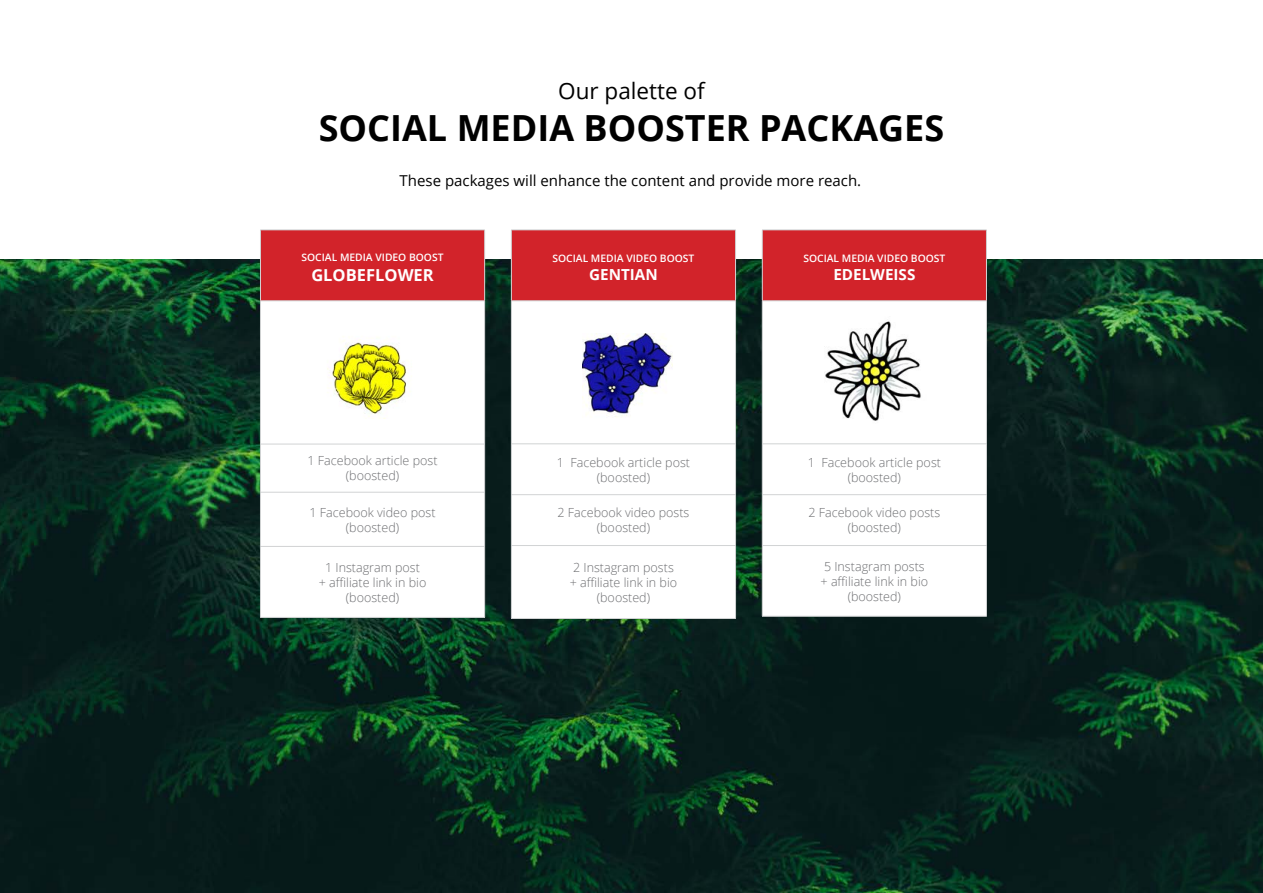
<style>
.page{position:relative;width:1263px;height:893px;background:#fff}
.page>*{position:absolute;margin:0;border:0;box-sizing:border-box;transform-origin:0 0}
.t1{font:700 36px "Open Sans";color:#000}
.t2{font:22.5px "Open Sans";color:#000}
.t3{font:700 16.5px "Open Sans";color:#fff}
.t4{font:700 15.3px "Open Sans";color:#fff}
.t5{font:15px "Open Sans";color:#000}
.t6{font:300 12.6px "Open Sans";color:#6d6e71}
.t7{font:600 10.35px "Open Sans";color:#fff}
</style>
<div class="page">
<img style="left:0;top:260px;width:1263px;height:633px">
<div style="left:260px;top:230px;width:225px;height:71px;background:#d2232a"></div>
<svg style="left:261px;top:302px;width:223px;height:315px"></svg>
<hr style="left:260px;top:230px;width:225px;height:1px;background:#d1d3d4">
<hr style="left:260px;top:230px;width:1px;height:71px;background:#d1d3d4">
<hr style="left:484px;top:230px;width:1px;height:71px;background:#d1d3d4">
<hr style="left:260px;top:301px;width:225px;height:1px;background:#d1d3d4">
<hr style="left:261px;top:444px;width:223px;height:1px;background:#d1d3d4">
<hr style="left:261px;top:492px;width:223px;height:1px;background:#d1d3d4">
<hr style="left:261px;top:546px;width:223px;height:1px;background:#d1d3d4">
<hr style="left:260px;top:617px;width:225px;height:1px;background:#d1d3d4">
<hr style="left:260px;top:301px;width:1px;height:143px;background:#d1d3d4">
<hr style="left:484px;top:301px;width:1px;height:143px;background:#d1d3d4">
<hr style="left:260px;top:444px;width:1px;height:48px;background:#d1d3d4">
<hr style="left:484px;top:444px;width:1px;height:48px;background:#d1d3d4">
<hr style="left:260px;top:492px;width:1px;height:54px;background:#d1d3d4">
<hr style="left:484px;top:492px;width:1px;height:54px;background:#d1d3d4">
<hr style="left:260px;top:546px;width:1px;height:71px;background:#d1d3d4">
<hr style="left:484px;top:546px;width:1px;height:71px;background:#d1d3d4">
<div style="left:511px;top:230px;width:224px;height:71px;background:#d2232a"></div>
<svg style="left:512px;top:302px;width:223px;height:316px"></svg>
<hr style="left:511px;top:230px;width:225px;height:1px;background:#d1d3d4">
<hr style="left:511px;top:230px;width:1px;height:71px;background:#d1d3d4">
<hr style="left:735px;top:230px;width:1px;height:71px;background:#d1d3d4">
<hr style="left:511px;top:301px;width:225px;height:1px;background:#d1d3d4">
<hr style="left:512px;top:444px;width:223px;height:1px;background:#d1d3d4">
<hr style="left:512px;top:494px;width:223px;height:1px;background:#d1d3d4">
<hr style="left:512px;top:545px;width:223px;height:1px;background:#d1d3d4">
<hr style="left:511px;top:618px;width:225px;height:1px;background:#d1d3d4">
<hr style="left:511px;top:301px;width:1px;height:143px;background:#d1d3d4">
<hr style="left:735px;top:301px;width:1px;height:143px;background:#d1d3d4">
<hr style="left:511px;top:444px;width:1px;height:51px;background:#d1d3d4">
<hr style="left:735px;top:444px;width:1px;height:51px;background:#d1d3d4">
<hr style="left:511px;top:495px;width:1px;height:50px;background:#d1d3d4">
<hr style="left:735px;top:495px;width:1px;height:50px;background:#d1d3d4">
<hr style="left:511px;top:545px;width:1px;height:73px;background:#d1d3d4">
<hr style="left:735px;top:545px;width:1px;height:73px;background:#d1d3d4">
<div style="left:762px;top:230px;width:224px;height:71px;background:#d2232a"></div>
<svg style="left:763px;top:302px;width:223px;height:314px"></svg>
<hr style="left:762px;top:230px;width:225px;height:1px;background:#d1d3d4">
<hr style="left:762px;top:230px;width:1px;height:71px;background:#d1d3d4">
<hr style="left:986px;top:230px;width:1px;height:71px;background:#d1d3d4">
<hr style="left:762px;top:301px;width:225px;height:1px;background:#d1d3d4">
<hr style="left:763px;top:444px;width:223px;height:1px;background:#d1d3d4">
<hr style="left:763px;top:494px;width:223px;height:1px;background:#d1d3d4">
<hr style="left:763px;top:545px;width:223px;height:1px;background:#d1d3d4">
<hr style="left:762px;top:301px;width:1px;height:143px;background:#d1d3d4">
<hr style="left:986px;top:301px;width:1px;height:143px;background:#d1d3d4">
<hr style="left:762px;top:444px;width:1px;height:51px;background:#d1d3d4">
<hr style="left:986px;top:444px;width:1px;height:51px;background:#d1d3d4">
<hr style="left:762px;top:495px;width:1px;height:50px;background:#d1d3d4">
<hr style="left:986px;top:495px;width:1px;height:50px;background:#d1d3d4">
<hr style="left:762px;top:545px;width:1px;height:71px;background:#d1d3d4">
<hr style="left:986px;top:545px;width:1px;height:71px;background:#d1d3d4">
<hr style="left:762px;top:616px;width:225px;height:1px;background:#d1d3d4">
<img style="left:818px;top:316px;width:109px;height:107px">
<img style="left:583px;top:334px;width:90px;height:85px">
<img style="left:316px;top:324px;width:104px;height:94px">
<p class="t2" style="left:558px;top:75px;width:148px">Our palette of</p>
<p class="t1" style="left:319px;top:102px;width:627px">SOCIAL MEDIA BOOSTER PACKAGES</p>
<p class="t5" style="left:400px;top:170px;width:463px">These packages will enhance the content and provide more reach.</p>
<p class="t7" style="left:302px;top:250px;width:143px">SOCIAL MEDIA VIDEO BOOST</p>
<p class="t3" style="left:311px;top:263px;width:124px">GLOBEFLOWER</p>
<p class="t6" style="left:308px;top:452px;width:132px">1 Facebook article post</p>
<p class="t6" style="left:346px;top:467px;width:55px">(boosted)</p>
<p class="t6" style="left:309px;top:503px;width:128px">1 Facebook video post</p>
<p class="t6" style="left:346px;top:518px;width:55px">(boosted)</p>
<p class="t6" style="left:325px;top:558px;width:96px">1 Instagram post</p>
<p class="t6" style="left:319px;top:573px;width:109px">+ affiliate link in bio</p>
<p class="t6" style="left:346px;top:589px;width:55px">(boosted)</p>
<p class="t7" style="left:552px;top:251px;width:143px">SOCIAL MEDIA VIDEO BOOST</p>
<p class="t4" style="left:589px;top:263px;width:70px">GENTIAN</p>
<p class="t6" style="left:557px;top:453px;width:135px">1 Facebook article post</p>
<p class="t6" style="left:597px;top:468px;width:55px">(boosted)</p>
<p class="t6" style="left:557px;top:504px;width:133px">2 Facebook video posts</p>
<p class="t6" style="left:597px;top:519px;width:55px">(boosted)</p>
<p class="t6" style="left:573px;top:559px;width:102px">2 Instagram posts</p>
<p class="t6" style="left:570px;top:574px;width:109px">+ affiliate link in bio</p>
<p class="t6" style="left:597px;top:589px;width:55px">(boosted)</p>
<p class="t7" style="left:803px;top:251px;width:143px">SOCIAL MEDIA VIDEO BOOST</p>
<p class="t4" style="left:833px;top:263px;width:84px">EDELWEISS</p>
<p class="t6" style="left:808px;top:453px;width:135px">1 Facebook article post</p>
<p class="t6" style="left:848px;top:468px;width:55px">(boosted)</p>
<p class="t6" style="left:808px;top:504px;width:133px">2 Facebook video posts</p>
<p class="t6" style="left:848px;top:519px;width:55px">(boosted)</p>
<p class="t6" style="left:824px;top:557px;width:102px">5 Instagram posts</p>
<p class="t6" style="left:820px;top:572px;width:109px">+ affiliate link in bio</p>
<p class="t6" style="left:848px;top:587px;width:55px">(boosted)</p>
</div>
